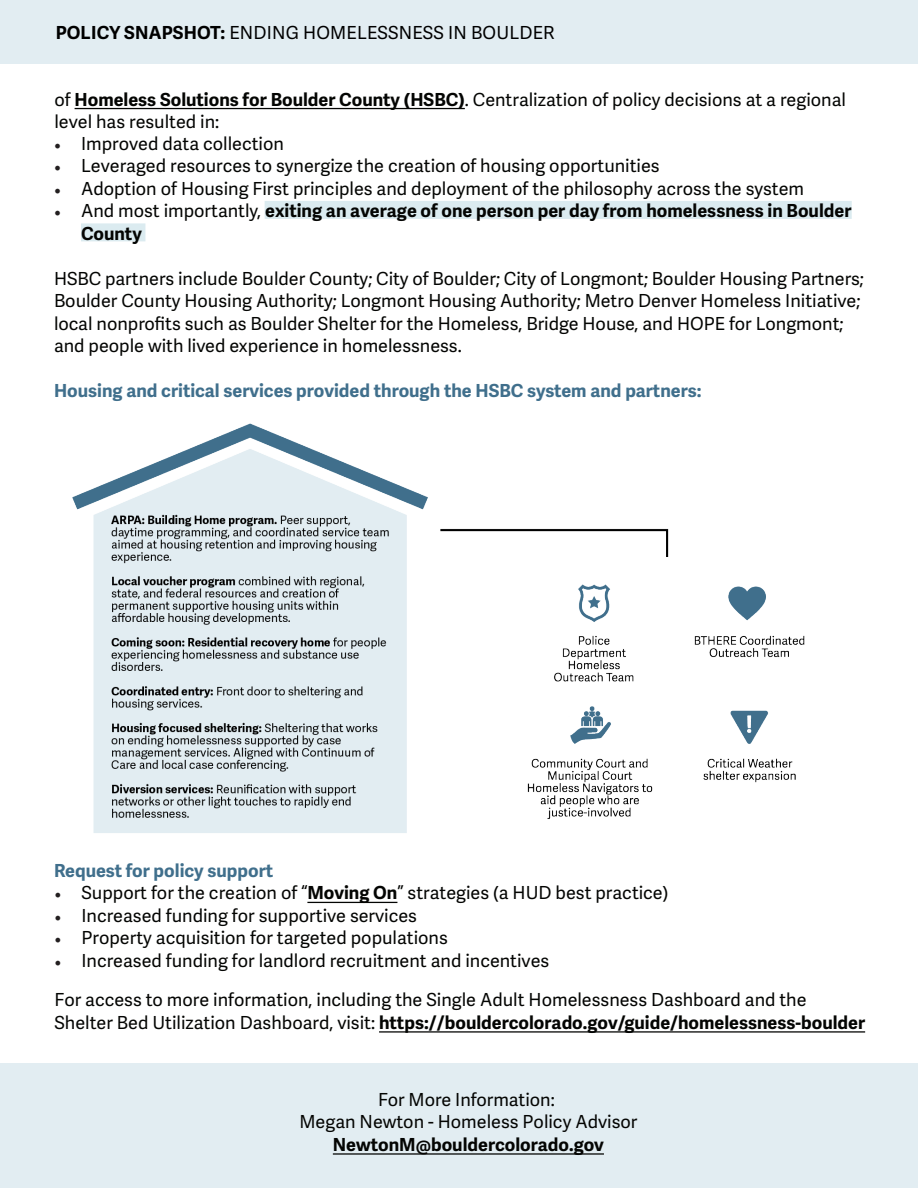
<style>
.page{position:relative;width:918px;height:1188px;background:#fff}
.page>*{position:absolute;margin:0;border:0;box-sizing:border-box;transform-origin:0 0}
.t1{font:18px/22.5px "Adelle Sans";color:#040503}
.t2{font:700 18px "Adelle Sans";color:#406f8c}
.t3{font:700 18px/22.5px "Adelle Sans";color:#040503}
.t4{font:18px "Adelle Sans";letter-spacing:.01em;color:#000}
.s1{font-weight:700}
.s2{font-family:"Minion Pro";color:#231f20}
.s3{font-family:"Minion Pro";font-weight:400;color:#231f20}
.s4{font-weight:400}
</style>
<div class="page">
<div style="left:0;top:0;width:918px;height:64px;background:#e2edf2"></div>
<div style="left:265px;top:201px;width:587px;height:18px;background:#dbebf0"></div>
<div style="left:81px;top:223px;width:64px;height:18px;background:#dbebf0"></div>
<div style="left:0;top:1063px;width:918px;height:125px;background:#e2edf2"></div>
<img style="left:72px;top:423px;width:733px;height:410px">
<hr style="left:75px;top:108px;width:390px;height:1px;background:#040503">
<hr style="left:307px;top:902px;width:90px;height:1px;background:#040503">
<hr style="left:379px;top:1031px;width:486px;height:2px;background:#040503">
<hr style="left:333px;top:1153px;width:271px;height:2px;background:#040503">
<p class="t4" style="left:56px;top:22px;width:501px"><span class="s1">POLICY SNAPSHOT:</span> ENDING HOMELESSNESS IN BOULDER</p>
<p class="t1" style="left:54px;top:89px;width:793px">of <span class="s1">Homeless Solutions for Boulder County (HSBC)</span>. Centralization of policy decisions at a regional level has resulted in:</p>
<p class="t1" style="left:54px;top:133px;width:231px"><span class="s2">•</span> Improved data collection</p>
<p class="t1" style="left:54px;top:155px;width:607px"><span class="s2">•</span> Leveraged resources to synergize the creation of housing opportunities</p>
<p class="t1" style="left:54px;top:178px;width:752px"><span class="s2">•</span> Adoption of Housing First principles and deployment of the philosophy across the system</p>
<p class="t3" style="left:81px;top:200px;width:772px;text-indent:-27px"><span class="s3">•</span> <span class="s4">And most importantly,</span> exiting an average of one person per day from homelessness in Boulder<br>County</p>
<p class="t1" style="left:54px;top:268px;width:811px">HSBC partners include Boulder County; City of Boulder; City of Longmont; Boulder Housing Partners; Boulder County Housing Authority; Longmont Housing Authority; Metro Denver Homeless Initiative; local nonprofits such as Boulder Shelter for the Homeless, Bridge House, and HOPE for Longmont; and people with lived experience in homelessness.</p>
<p class="t2" style="left:54px;top:380px;width:649px">Housing and critical services provided through the HSBC system and partners:</p>
<p class="t2" style="left:54px;top:859px;width:221px">Request for policy support</p>
<p class="t1" style="left:54px;top:882px;width:616px"><span class="s2">•</span> Support for the creation of “<span class="s1">Moving On</span>” strategies (a HUD best practice)</p>
<p class="t1" style="left:54px;top:905px;width:364px"><span class="s2">•</span> Increased funding for supportive services</p>
<p class="t1" style="left:54px;top:927px;width:395px"><span class="s2">•</span> Property acquisition for targeted populations</p>
<p class="t1" style="left:54px;top:950px;width:496px"><span class="s2">•</span> Increased funding for landlord recruitment and incentives</p>
<p class="t1" style="left:54px;top:989px;width:812px">For access to more information, including the Single Adult Homelessness Dashboard and the<br>Shelter Bed Utilization Dashboard, visit: <span class="s1">https://bouldercolorado.gov/guide/homelessness-boulder</span></p>
<p class="t1" style="left:299px;top:1089px;width:339px;text-align:center">For More Information:<br>Megan Newton - Homeless Policy Advisor<br><span class="s1">NewtonM@bouldercolorado.gov</span></p>
</div>
